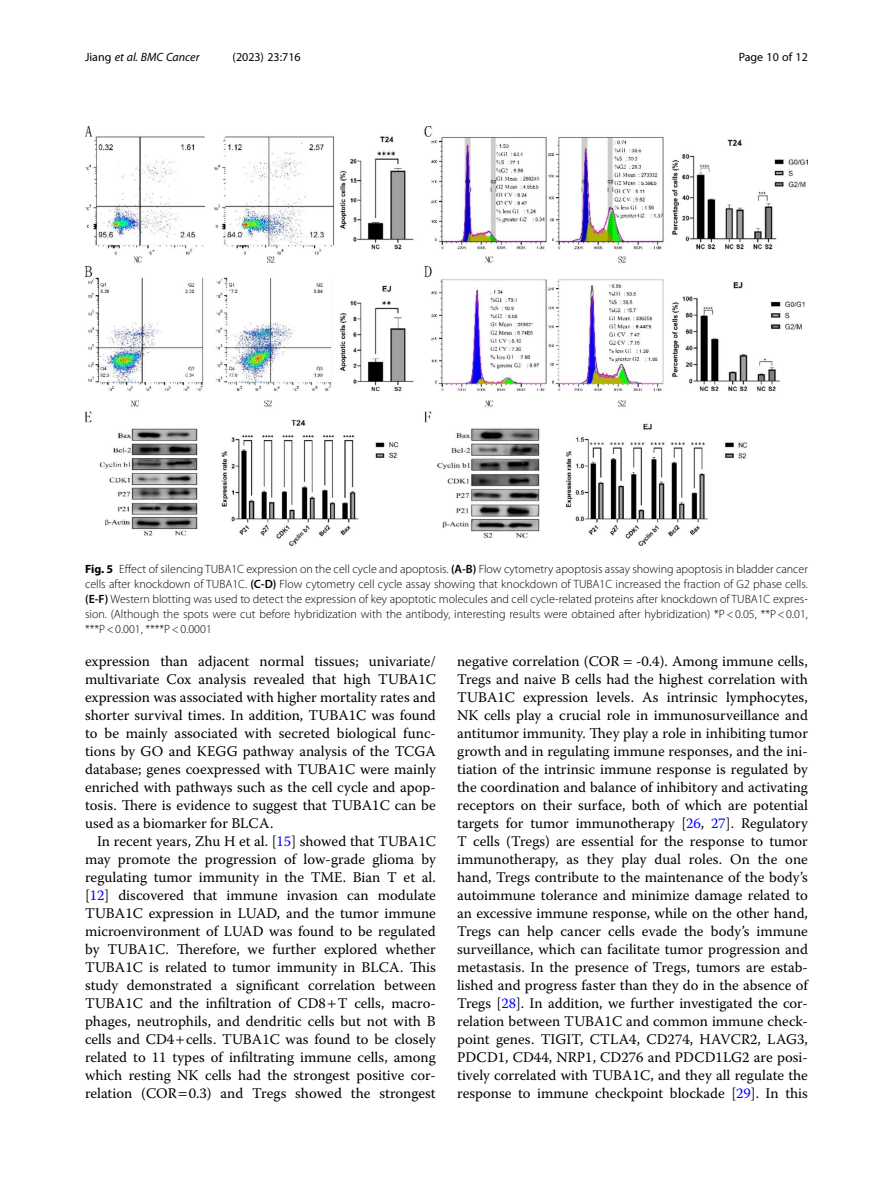
<style>
.page{position:relative;width:893px;height:1191px;background:#fff}
.page>*{position:absolute;margin:0;border:0;box-sizing:border-box;transform-origin:0 0}
.Body_Text_Indent{font:14.7px/18px "Warnock Pro";color:#000;text-align:justify}
.Figure_Caption{font:300 12px/15px "Myriad Pro";color:#000;text-align:justify}
.t1{font:12px "Myriad Pro";color:#000}
.t2{font:italic 12px "Myriad Pro";color:#000}
.s1{font-style:normal}
.s2{font-weight:700}
.s3{font-weight:600}
.s4{color:#00f}
</style>
<div class="page">
<img style="left:85px;top:126px;width:723px;height:419px">
<p class="t2" style="left:85px;top:50px;width:116px"><span class="s1">Jiang</span> et al. BMC Cancer</p>
<p class="t1" style="left:233px;top:50px;width:70px">(2023) 23:716</p>
<p class="t1" style="left:739px;top:50px;width:71px">Page 10 of 12</p>
<p class="Figure_Caption" style="left:85px;top:561px;width:724px"><span class="s2">Fig. 5</span> Effect of silencing TUBA1C expression on the cell cycle and apoptosis. <span class="s3">(A-B)</span> Flow cytometry apoptosis assay showing apoptosis in bladder cancer cells after knockdown of TUBA1C. <span class="s3">(C-D)</span> Flow cytometry cell cycle assay showing that knockdown of TUBA1C increased the fraction of G2 phase cells. <span class="s3">(E-F)</span> Western blotting was used to detect the expression of key apoptotic molecules and cell cycle-related proteins after knockdown of TUBA1C expres&shy;sion. (Although the spots were cut before hybridization with the antibody, interesting results were obtained after hybridization) *P&lt;0.05, **P&lt;0.01, ***P&lt;0.001, ****P&lt;0.0001</p>
<p class="Body_Text_Indent" style="left:85px;top:652px;width:352px">expression than adjacent normal tissues; univariate/ multivariate Cox analysis revealed that high TUBA1C expression was associated with higher mortality rates and shorter survival times. In addition, TUBA1C was found to be mainly associated with secreted biological func&shy;tions by GO and KEGG pathway analysis of the TCGA database; genes coexpressed with TUBA1C were mainly enriched with pathways such as the cell cycle and apop&shy;tosis. There is evidence to suggest that TUBA1C can be used as a biomarker for BLCA.</p>
<p class="Body_Text_Indent" style="left:85px;top:832px;width:352px;text-indent:12px">In recent years, Zhu H et al. [<span class="s4">15</span>] showed that TUBA1C may promote the progression of low-grade glioma by regulating tumor immunity in the TME. Bian T et al. [<span class="s4">12</span>] discovered that immune invasion can modulate TUBA1C expression in LUAD, and the tumor immune microenvironment of LUAD was found to be regulated by TUBA1C. Therefore, we further explored whether TUBA1C is related to tumor immunity in BLCA. This study demonstrated a significant correlation between TUBA1C and the infiltration of CD8 T cells, macro&shy;phages, neutrophils, and dendritic cells but not with B cells and CD4 cells. TUBA1C was found to be closely related to 11 types of infiltrating immune cells, among which resting NK cells had the strongest positive cor&shy;relation (COR 0.3) and Tregs showed the strongest</p>
<p class="Body_Text_Indent" style="left:457px;top:652px;width:352px">negative correlation (COR -0.4). Among immune cells, Tregs and naive B cells had the highest correlation with TUBA1C expression levels. As intrinsic lymphocytes, NK cells play a crucial role in immunosurveillance and antitumor immunity. They play a role in inhibiting tumor growth and in regulating immune responses, and the ini&shy;tiation of the intrinsic immune response is regulated by the coordination and balance of inhibitory and activating receptors on their surface, both of which are potential targets for tumor immunotherapy [<span class="s4">26</span>, <span class="s4">27</span>]. Regulatory T cells (Tregs) are essential for the response to tumor immunotherapy, as they play dual roles. On the one hand, Tregs contribute to the maintenance of the body’s autoimmune tolerance and minimize damage related to an excessive immune response, while on the other hand, Tregs can help cancer cells evade the body’s immune surveillance, which can facilitate tumor progression and metastasis. In the presence of Tregs, tumors are estab&shy;lished and progress faster than they do in the absence of Tregs [<span class="s4">28</span>]. In addition, we further investigated the cor&shy;relation between TUBA1C and common immune check&shy;point genes. TIGIT, CTLA4, CD274, HAVCR2, LAG3, PDCD1, CD44, NRP1, CD276 and PDCD1LG2 are posi&shy;tively correlated with TUBA1C, and they all regulate the response to immune checkpoint blockade [<span class="s4">29</span>]. In this</p>
</div>
